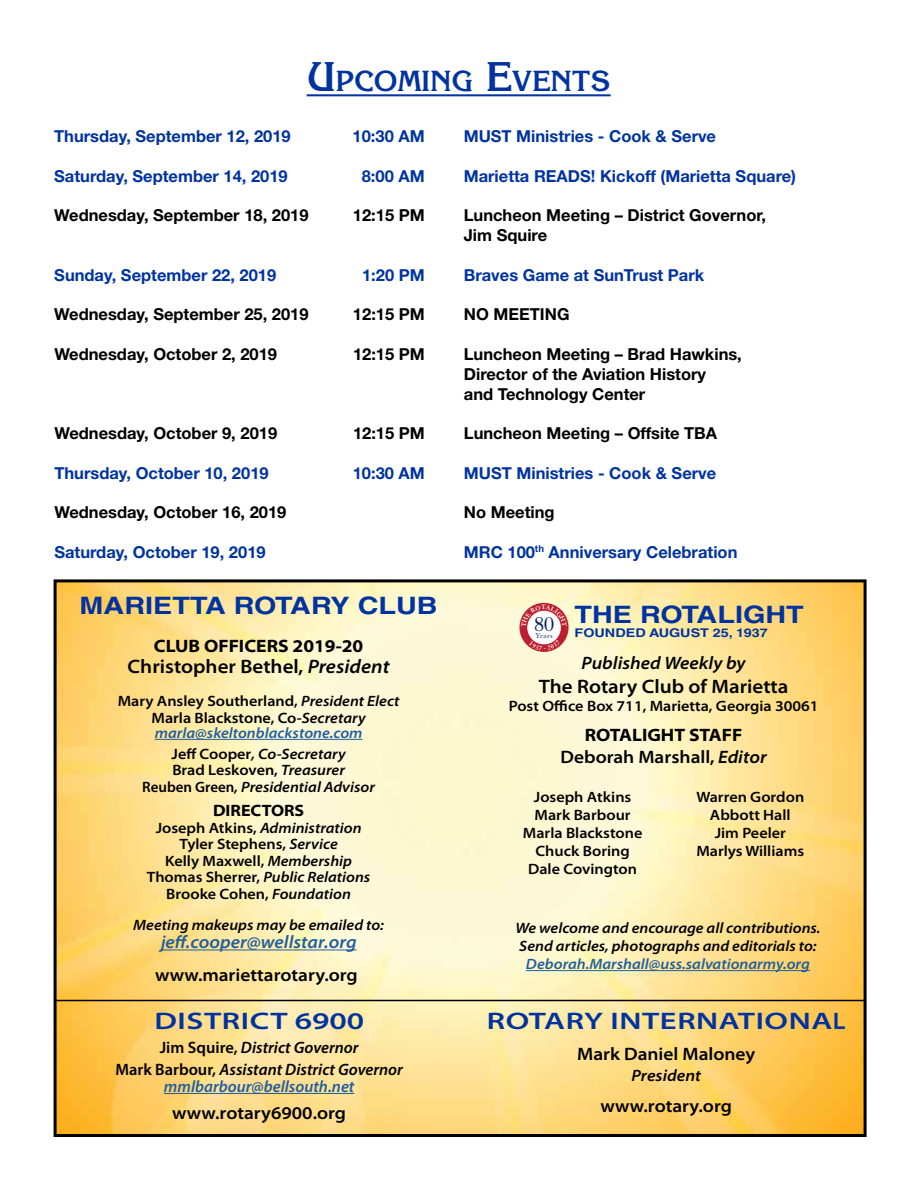
<style>
.page{position:relative;width:918px;height:1188px;background:#fff}
.page>*{position:absolute;margin:0;border:0;box-sizing:border-box;transform-origin:0 0}
.t1{font:700 28.35px "Korinna Std";color:#0033a0}
.t2{font:600 semi-expanded 24px "Myriad Pro";letter-spacing:.02em;color:#0033a0;scale:1.25 1}
.t3{font:700 24px "Helvetica LT Std";color:#0033a0;scale:1.2 1}
.t4{font:21.75px "Granjon LT Std";color:#00205c;scale:1.1 1}
.t5{font:600 semi-expanded 19.5px "Myriad Pro";color:#000}
.t6{font:600 semi-expanded 18px/21.6px "Myriad Pro";color:#000;text-align:center}
.t7{font:italic 600 semi-expanded 18px "Myriad Pro";color:#215e9e}
.t8{font:700 semi-expanded 18px "Myriad Pro";color:#000}
.t9{font:italic 600 semi-expanded 18px "Myriad Pro";color:#000}
.t10{font:700 16.5px/19.8px "Helvetica Neue LT Std";color:#000}
.t11{font:700 16.5px "Helvetica Neue LT Std";color:#0033a0}
.t12{font:italic 600 16.5px/22.8px "Myriad Pro";color:#000;text-align:center}
.t13{font:italic 600 16.5px "Myriad Pro";color:#215e9e}
.t14{font:700 semi-expanded 16.5px "Myriad Pro";color:#000}
.t15{font:italic 600 semi-expanded 16.5px "Myriad Pro";color:#000}
.t16{font:600 semi-expanded 15px/18px "Myriad Pro";color:#000;text-align:center}
.t17{font:italic 600 semi-expanded 15px/18px "Myriad Pro";color:#000}
.t18{font:italic 600 semi-expanded 15px/21px "Myriad Pro";color:#215e9e;text-align:center}
.t19{font:700 12px "Helvetica LT Std";color:#0033a0;scale:1.2 1}
.t20{font:7.65px "Granjon LT Std";letter-spacing:.025em;color:#00205c}
.s1{font-size:40.5px}
.s2{font-style:italic}
.s3{font-style:normal;color:#000}
.s4{color:#000}
.s5{font-style:normal}
.s6{font-style:normal;font-stretch:normal}
.s7{font-weight:700}
</style>
<div class="page">
<img style="left:58px;top:583px;width:805px;height:550px">
<div style="left:54px;top:579px;width:813px;height:558px;border:3px solid #000"></div>
<hr style="left:526px;top:970px;width:284px;height:1px;background:#215e9e">
<hr style="left:155px;top:739px;width:208px;height:1px;background:#215e9e">
<hr style="left:161px;top:950px;width:196px;height:1px;background:#215e9e">
<hr style="left:164px;top:1093px;width:190px;height:1px;background:#215e9e">
<hr style="left:55px;top:1000px;width:810px;height:1px;background:#000">
<hr style="left:307px;top:94px;width:304px;height:2px;background:#0033a0">
<svg style="left:519px;top:603px;width:50px;height:49px"></svg>
<div style="left:528px;top:611px;width:32px;height:33px;background:#fff;border-radius:50%"></div>
<div style="left:528px;top:611px;width:33px;height:33px;border:1px solid #fff;border-radius:50%"></div>
<svg style="left:529px;top:640px;width:32px;height:10px"></svg>
<svg style="left:521px;top:605px;width:46px;height:22px"></svg>
<h1 class="t1" style="left:307px;top:64px;width:305px"><span class="s1">U</span>PCOMING <span class="s1">E</span>VENTS</h1>
<p class="t11" style="left:54px;top:126px;width:238px">Thursday, September 12, 2019</p>
<p class="t11" style="left:353px;top:126px;width:74px">10:30 AM</p>
<p class="t11" style="left:464px;top:126px;width:254px">MUST Ministries - Cook &amp; Serve</p>
<p class="t11" style="left:54px;top:166px;width:235px">Saturday, September 14, 2019</p>
<p class="t11" style="left:362px;top:166px;width:64px">8:00 AM</p>
<p class="t11" style="left:464px;top:166px;width:334px">Marietta READS! Kickoff (Marietta Square)</p>
<p class="t10" style="left:54px;top:205px;width:256px">Wednesday, September 18, 2019</p>
<p class="t10" style="left:353px;top:205px;width:73px">12:15 PM</p>
<p class="t10" style="left:464px;top:205px;width:304px">Luncheon Meeting – District Governor,<br>Jim Squire</p>
<p class="t11" style="left:54px;top:265px;width:223px">Sunday, September 22, 2019</p>
<p class="t11" style="left:362px;top:265px;width:64px">1:20 PM</p>
<p class="t11" style="left:464px;top:265px;width:242px">Braves Game at SunTrust Park</p>
<p class="t10" style="left:54px;top:304px;width:256px">Wednesday, September 25, 2019</p>
<p class="t10" style="left:353px;top:304px;width:73px">12:15 PM</p>
<p class="t10" style="left:464px;top:304px;width:107px">NO MEETING</p>
<p class="t10" style="left:54px;top:344px;width:224px">Wednesday, October 2, 2019</p>
<p class="t10" style="left:353px;top:344px;width:73px">12:15 PM</p>
<p class="t10" style="left:464px;top:344px;width:280px">Luncheon Meeting – Brad Hawkins,<br>Director of the Aviation History<br>and Technology Center</p>
<p class="t10" style="left:54px;top:423px;width:224px">Wednesday, October 9, 2019</p>
<p class="t10" style="left:353px;top:423px;width:73px">12:15 PM</p>
<p class="t10" style="left:464px;top:423px;width:255px">Luncheon Meeting – Offsite TBA</p>
<p class="t11" style="left:54px;top:463px;width:216px">Thursday, October 10, 2019</p>
<p class="t11" style="left:353px;top:463px;width:74px">10:30 AM</p>
<p class="t11" style="left:464px;top:463px;width:254px">MUST Ministries - Cook &amp; Serve</p>
<p class="t10" style="left:54px;top:502px;width:233px">Wednesday, October 16, 2019</p>
<p class="t10" style="left:464px;top:502px;width:92px">No Meeting</p>
<p class="t11" style="left:54px;top:542px;width:213px">Saturday, October 19, 2019</p>
<p class="t11" style="left:464px;top:542px;width:275px">MRC 100<sup>th</sup> Anniversary Celebration</p>
<h2 class="t3" style="left:80px;top:591px;width:300px">MARIETTA ROTARY CLUB</h2>
<p class="t8" style="left:154px;top:634px;width:211px">CLUB OFFICERS 2019-20</p>
<h3 class="t5" style="left:128px;top:654px;width:264px">Christopher Bethel, <span class="s2">President</span></h3>
<p class="t16" style="left:118px;top:693px;width:283px;line-height:16.5px">Mary Ansley Southerland, <span class="s2">President Elect<br></span>Marla Blackstone, Co-<span class="s2">Secretary</span></p>
<p class="t18" style="left:155px;top:722px;width:209px">marla@skeltonblackstone.com<br><span class="s3">Jeff Cooper</span><span class="s4">, Co-Secretary</span></p>
<p class="t17" style="left:142px;top:762px;width:234px;line-height:16.5px;text-align:center"><span class="s5">Brad Leskoven,</span> Treasurer<br><span class="s6">Reuben Green</span>, Presidential Advisor</p>
<p class="t14" style="left:213px;top:800px;width:93px">DIRECTORS</p>
<p class="t16" style="left:147px;top:819px;width:225px;line-height:16.5px">Joseph Atkins, <span class="s2">Administration<br></span>Tyler Stephens, <span class="s2">Service<br></span>Kelly Maxwell, <span class="s2">Membership<br></span>Thomas Sherrer, <span class="s2">Public Relations<br></span>Brooke Cohen, <span class="s2">Foundation</span></p>
<p class="t17" style="left:133px;top:916px;width:252px">Meeting makeups may be emailed to:</p>
<p class="t7" style="left:161px;top:930px;width:197px">jeff.cooper@wellstar.org</p>
<p class="t6" style="left:155px;top:963px;width:204px">www.mariettarotary.org</p>
<h2 class="t2" style="left:154px;top:1006px;width:169px">DISTRICT 6900</h2>
<p class="t12" style="left:115px;top:1035px;width:289px"><span class="s5">Jim Squire,</span> District Governor<br><span class="s5">Mark Barbour,</span> Assistant District Governor</p>
<p class="t13" style="left:164px;top:1076px;width:192px">mmlbarbour@bellsouth.net</p>
<p class="t6" style="left:172px;top:1102px;width:175px">www.rotary6900.org</p>
<h2 class="t3" style="left:575px;top:600px;width:193px">THE ROTALIGHT</h2>
<p class="t19" style="left:575px;top:625px;width:163px">FOUNDED AUGUST 25, 1937</p>
<p class="t9" style="left:582px;top:652px;width:166px">Published Weekly by</p>
<h3 class="t5" style="left:539px;top:674px;width:251px">The Rotary Club of Marietta</h3>
<p class="t16" style="left:509px;top:696px;width:311px">Post Office Box 711, Marietta, Georgia 30061</p>
<p class="t6" style="left:561px;top:724px;width:208px"><span class="s7">ROTALIGHT STAFF<br></span>Deborah Marshall, <span class="s2">Editor</span></p>
<h3 class="t4" style="left:534px;top:613px;width:20px">80</h3>
<p class="t20" style="left:535px;top:631px;width:19px">Years</p>
<p class="t16" style="left:523px;top:788px;width:121px">Joseph Atkins<br>Mark Barbour<br>Marla Blackstone<br>Chuck Boring<br>Dale Covington</p>
<p class="t16" style="left:696px;top:787px;width:109px">Warren Gordon<br>Abbott Hall<br>Jim Peeler<br>Marlys Williams</p>
<p class="t17" style="left:515px;top:919px;width:307px">We welcome and encourage all contributions.<br>Send articles, photographs and editorials to:</p>
<p class="t18" style="left:526px;top:953px;width:286px">Deborah.Marshall@uss.salvationarmy.org</p>
<h2 class="t2" style="left:487px;top:1005px;width:289px">ROTARY INTERNATIONAL</h2>
<p class="t6" style="left:577px;top:1042px;width:180px">Mark Daniel Maloney</p>
<p class="t15" style="left:632px;top:1065px;width:71px">President</p>
<p class="t6" style="left:601px;top:1094px;width:133px">www.rotary.org</p>
</div>
